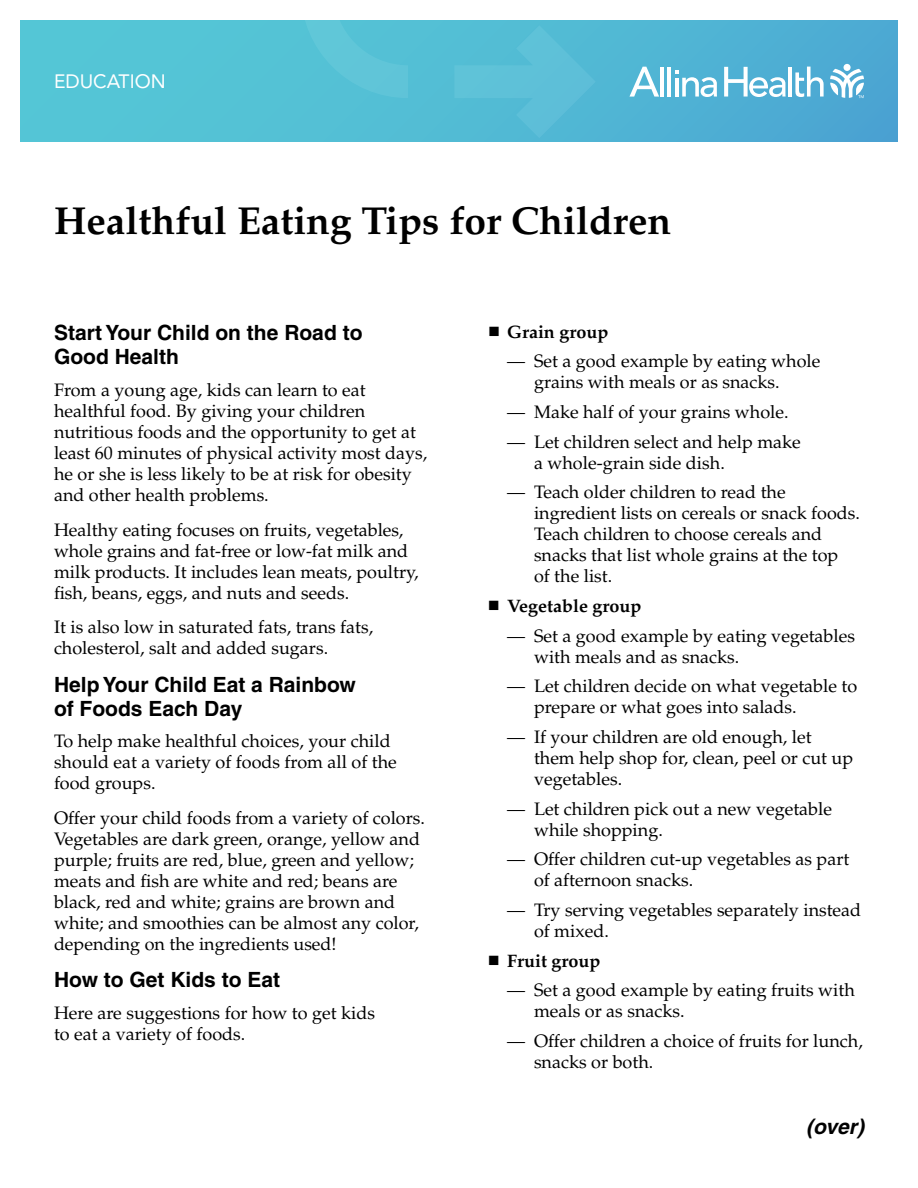
<style>
.page{position:relative;width:918px;height:1188px;background:#fff}
.page>*{position:absolute;margin:0;border:0;box-sizing:border-box;transform-origin:0 0}
.t1{font:700 39px "Palatino";color:#000}
.t2{font:700 21px/24px "Helvetica";color:#000}
.t3{font:italic 700 21px "Helvetica";color:#000}
.t4{font:19.2px "Avenir LT Std";color:#fff}
.t5{font:18px/21px "Palatino";color:#000}
.t6{font:700 18px "Palatino";color:#000}
</style>
<div class="page">
<div style="left:20px;top:20px;width:878px;height:122px;background:linear-gradient(to right,#56cad6,#4daad3)"></div>
<svg style="left:830px;top:69px;width:34px;height:29px"></svg>
<div style="left:844px;top:64px;width:7px;height:7px;background:#fff;border-radius:50%"></div>
<hr style="left:660px;top:67px;width:4px;height:30px;background:#fff">
<hr style="left:667px;top:67px;width:4px;height:30px;background:#fff">
<hr style="left:789px;top:67px;width:3px;height:30px;background:#fff">
<svg style="left:795px;top:67px;width:29px;height:30px"></svg>
<svg style="left:675px;top:71px;width:42px;height:26px"></svg>
<svg style="left:629px;top:67px;width:30px;height:30px"></svg>
<svg style="left:724px;top:67px;width:62px;height:30px"></svg>
<svg style="left:454px;top:25px;width:142px;height:113px;background:#57bdd5"></svg>
<svg style="left:301px;top:20px;width:127px;height:78px;background:#58c2d6"></svg>
<p class="t4" style="left:54px;top:70px;width:113px">EDUCATION</p>
<h1 class="t1" style="left:54px;top:198px;width:619px">Healthful Eating Tips for Children</h1>
<p class="t2" style="left:54px;top:321px;width:310px">Start Your Child on the Road to<br>Good Health</p>
<p class="t5" style="left:54px;top:380px;width:375px">From a young age, kids can learn to eat healthful food. By giving your children nutritious foods and the opportunity to get at least 60 minutes of physical activity most days, he or she is less likely to be at risk for obesity and other health problems.</p>
<p class="t5" style="left:54px;top:519px;width:366px">Healthy eating focuses on fruits, vegetables, whole grains and fat-free or low-fat milk and milk products. It includes lean meats, poultry, fish, beans, eggs, and nuts and seeds.</p>
<p class="t5" style="left:54px;top:617px;width:321px">It is also low in saturated fats, trans fats, cholesterol, salt and added sugars.</p>
<p class="t2" style="left:54px;top:672px;width:303px">Help Your Child Eat a Rainbow of Foods Each Day</p>
<p class="t5" style="left:54px;top:731px;width:344px">To help make healthful choices, your child should eat a variety of foods from all of the food groups.</p>
<p class="t5" style="left:54px;top:808px;width:373px">Offer your child foods from a variety of colors.<br>Vegetables are dark green, orange, yellow and purple; fruits are red, blue, green and yellow; meats and fish are white and red; beans are black, red and white; grains are brown and white; and smoothies can be almost any color, depending on the ingredients used!</p>
<p class="t2" style="left:54px;top:968px;width:228px">How to Get Kids to Eat</p>
<p class="t5" style="left:54px;top:1003px;width:323px">Here are suggestions for how to get kids to eat a variety of foods.</p>
<p class="t6" style="left:507px;top:321px;width:103px">Grain group</p>
<p class="t5" style="left:534px;top:351px;width:288px;text-indent:-27px">— Set a good example by eating whole grains with meals or as snacks.</p>
<p class="t5" style="left:507px;top:402px;width:283px">— Make half of your grains whole.</p>
<p class="t5" style="left:534px;top:431px;width:268px;text-indent:-27px">— Let children select and help make a whole-grain side dish.</p>
<p class="t5" style="left:534px;top:482px;width:327px;text-indent:-27px">— Teach older children to read the ingredient lists on cereals or snack foods.<br>Teach children to choose cereals and snacks that list whole grains at the top<br>of the list.</p>
<p class="t6" style="left:507px;top:595px;width:136px">Vegetable group</p>
<p class="t5" style="left:534px;top:625px;width:322px;text-indent:-27px">— Set a good example by eating vegetables with meals and as snacks.</p>
<p class="t5" style="left:534px;top:676px;width:325px;text-indent:-27px">— Let children decide on what vegetable to prepare or what goes into salads.</p>
<p class="t5" style="left:534px;top:727px;width:321px;text-indent:-27px">— If your children are old enough, let them help shop for, clean, peel or cut up vegetables.</p>
<p class="t5" style="left:534px;top:798px;width:300px;text-indent:-27px">— Let children pick out a new vegetable while shopping.</p>
<p class="t5" style="left:534px;top:849px;width:317px;text-indent:-27px">— Offer children cut-up vegetables as part of afternoon snacks.</p>
<p class="t5" style="left:534px;top:900px;width:329px;text-indent:-27px">— Try serving vegetables separately instead of mixed.</p>
<p class="t6" style="left:507px;top:950px;width:95px">Fruit group</p>
<p class="t5" style="left:534px;top:980px;width:322px;text-indent:-27px">— Set a good example by eating fruits with meals or as snacks.</p>
<p class="t5" style="left:534px;top:1031px;width:330px;text-indent:-27px">— Offer children a choice of fruits for lunch, snacks or both.</p>
<p class="t3" style="left:806px;top:1114px;width:59px">(over)</p>
</div>
